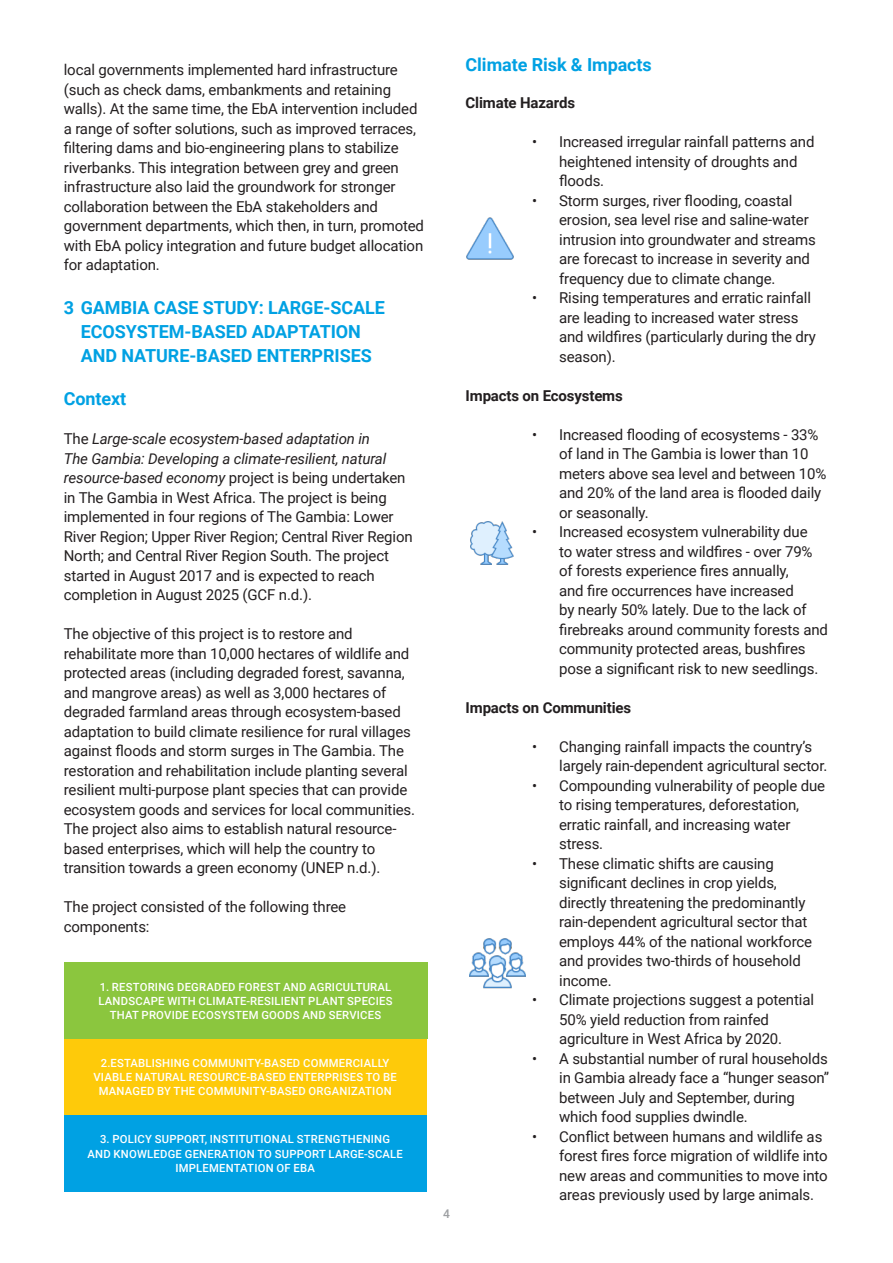
<style>
.page{position:relative;width:893px;height:1263px;background:#fff}
.page>*{position:absolute;margin:0;border:0;box-sizing:border-box;transform-origin:0 0}
.t1{font:700 18px/24px "Roboto";letter-spacing:-.005em;color:#00a1e3;text-align:center}
.t2{font:15px/19.5px "Roboto";letter-spacing:-.01em;color:#231f20}
.t3{font:700 15px "Roboto";letter-spacing:-.01em;color:#231f20}
.t4{font:500 12px "Roboto";color:#9d9fa2}
.t5{font:500 11.25px/14.2px "Roboto";letter-spacing:.02em;color:#fff;text-align:center}
.s1{font-style:italic}
</style>
<div class="page">
<div style="left:64px;top:1038px;width:363px;height:77px;background:#feca0a"></div>
<div style="left:64px;top:1115px;width:363px;height:77px;background:#00a1e3"></div>
<div style="left:64px;top:963px;width:363px;height:76px;background:#8bc63e"></div>
<img style="left:466px;top:217px;width:48px;height:43px">
<img style="left:470px;top:521px;width:44px;height:44px">
<img style="left:470px;top:938px;width:55px;height:51px">
<p class="t2" style="left:64px;top:59px;width:362px">local governments implemented hard infrastructure (such as check dams, embankments and retaining walls). At the same time, the EbA intervention included a range of softer solutions, such as improved terraces, filtering dams and bio-engineering plans to stabilize riverbanks. This integration between grey and green infrastructure also laid the groundwork for stronger collaboration between the EbA stakeholders and government departments, which then, in turn, promoted with EbA policy integration and future budget allocation for adaptation.</p>
<p class="t1" style="left:64px;top:294px;width:323px">3 GAMBIA CASE STUDY: LARGE-SCALE<br>ECOSYSTEM-BASED ADAPTATION<br>AND NATURE-BASED ENTERPRISES</p>
<p class="t1" style="left:64px;top:386px;width:64px">Context</p>
<p class="t2" style="left:64px;top:428px;width:350px">The <span class="s1">Large-scale ecosystem-based adaptation in<br>The Gambia: Developing a climate-resilient, natural resource-based economy</span> project is being undertaken in The Gambia in West Africa. The project is being implemented in four regions of The Gambia: Lower River Region; Upper River Region; Central River Region North; and Central River Region South. The project started in August 2017 and is expected to reach completion in August 2025 (GCF n.d.).</p>
<p class="t2" style="left:64px;top:623px;width:353px">The objective of this project is to restore and rehabilitate more than 10,000 hectares of wildlife and protected areas (including degraded forest, savanna, and mangrove areas) as well as 3,000 hectares of degraded farmland areas through ecosystem-based adaptation to build climate resilience for rural villages against floods and storm surges in The Gambia. The restoration and rehabilitation include planting several resilient multi-purpose plant species that can provide ecosystem goods and services for local communities.<br>The project also aims to establish natural resource&shy;based enterprises, which will help the country to transition towards a green economy (UNEP n.d.).</p>
<p class="t2" style="left:64px;top:896px;width:284px">The project consisted of the following three components:</p>
<p class="t5" style="left:98px;top:979px;width:296px">1. RESTORING DEGRADED FOREST AND AGRICULTURAL<br>LANDSCAPE WITH CLIMATE-RESILIENT PLANT SPECIES<br>THAT PROVIDE ECOSYSTEM GOODS AND SERVICES</p>
<p class="t5" style="left:93px;top:1055px;width:305px">2.ESTABLISHING COMMUNITY-BASED COMMERCIALLY<br>VIABLE NATURAL RESOURCE-BASED ENTERPRISES TO BE<br>MANAGED BY THE COMMUNITY-BASED ORGANIZATION</p>
<p class="t5" style="left:87px;top:1132px;width:317px">3. POLICY SUPPORT, INSTITUTIONAL STRENGTHENING<br>AND KNOWLEDGE GENERATION TO SUPPORT LARGE-SCALE<br>IMPLEMENTATION OF EBA</p>
<p class="t4" style="left:443px;top:1205px;width:8px">4</p>
<p class="t1" style="left:466px;top:52px;width:188px">Climate Risk &amp; Impacts</p>
<p class="t3" style="left:466px;top:92px;width:111px">Climate Hazards</p>
<p class="t2" style="left:559px;top:131px;width:257px;text-indent:-27px">• Increased irregular rainfall patterns and heightened intensity of droughts and floods.</p>
<p class="t2" style="left:559px;top:190px;width:258px;text-indent:-27px">• Storm surges, river flooding, coastal erosion, sea level rise and saline-water intrusion into groundwater and streams are forecast to increase in severity and frequency due to climate change.</p>
<p class="t2" style="left:559px;top:287px;width:258px;text-indent:-27px">• Rising temperatures and erratic rainfall are leading to increased water stress and wildfires (particularly during the dry season).</p>
<p class="t3" style="left:466px;top:385px;width:159px">Impacts on Ecosystems</p>
<p class="t2" style="left:559px;top:424px;width:269px;text-indent:-27px">• Increased flooding of ecosystems - 33% of land in The Gambia is lower than 10 meters above sea level and between 10% and 20% of the land area is flooded daily or seasonally.</p>
<p class="t2" style="left:559px;top:521px;width:270px;text-indent:-27px">• Increased ecosystem vulnerability due<br>to water stress and wildfires - over 79% of forests experience fires annually,<br>and fire occurrences have increased<br>by nearly 50% lately. Due to the lack of firebreaks around community forests and community protected areas, bushfires pose a significant risk to new seedlings.</p>
<p class="t3" style="left:466px;top:697px;width:167px">Impacts on Communities</p>
<p class="t2" style="left:559px;top:736px;width:270px;text-indent:-27px">• Changing rainfall impacts the country’s largely rain-dependent agricultural sector.</p>
<p class="t2" style="left:559px;top:775px;width:267px;text-indent:-27px">• Compounding vulnerability of people due to rising temperatures, deforestation, erratic rainfall, and increasing water stress.</p>
<p class="t2" style="left:559px;top:853px;width:254px;text-indent:-27px">• These climatic shifts are causing significant declines in crop yields, directly threatening the predominantly rain-dependent agricultural sector that employs 44% of the national workforce and provides two-thirds of household income.</p>
<p class="t2" style="left:559px;top:989px;width:256px;text-indent:-27px">• Climate projections suggest a potential<br>50% yield reduction from rainfed agriculture in West Africa by 2020.</p>
<p class="t2" style="left:559px;top:1048px;width:272px;text-indent:-27px">• A substantial number of rural households in Gambia already face a “hunger season” between July and September, during which food supplies dwindle.</p>
<p class="t2" style="left:559px;top:1126px;width:270px;text-indent:-27px">• Conflict between humans and wildlife as forest fires force migration of wildlife into new areas and communities to move into areas previously used by large animals.</p>
</div>
